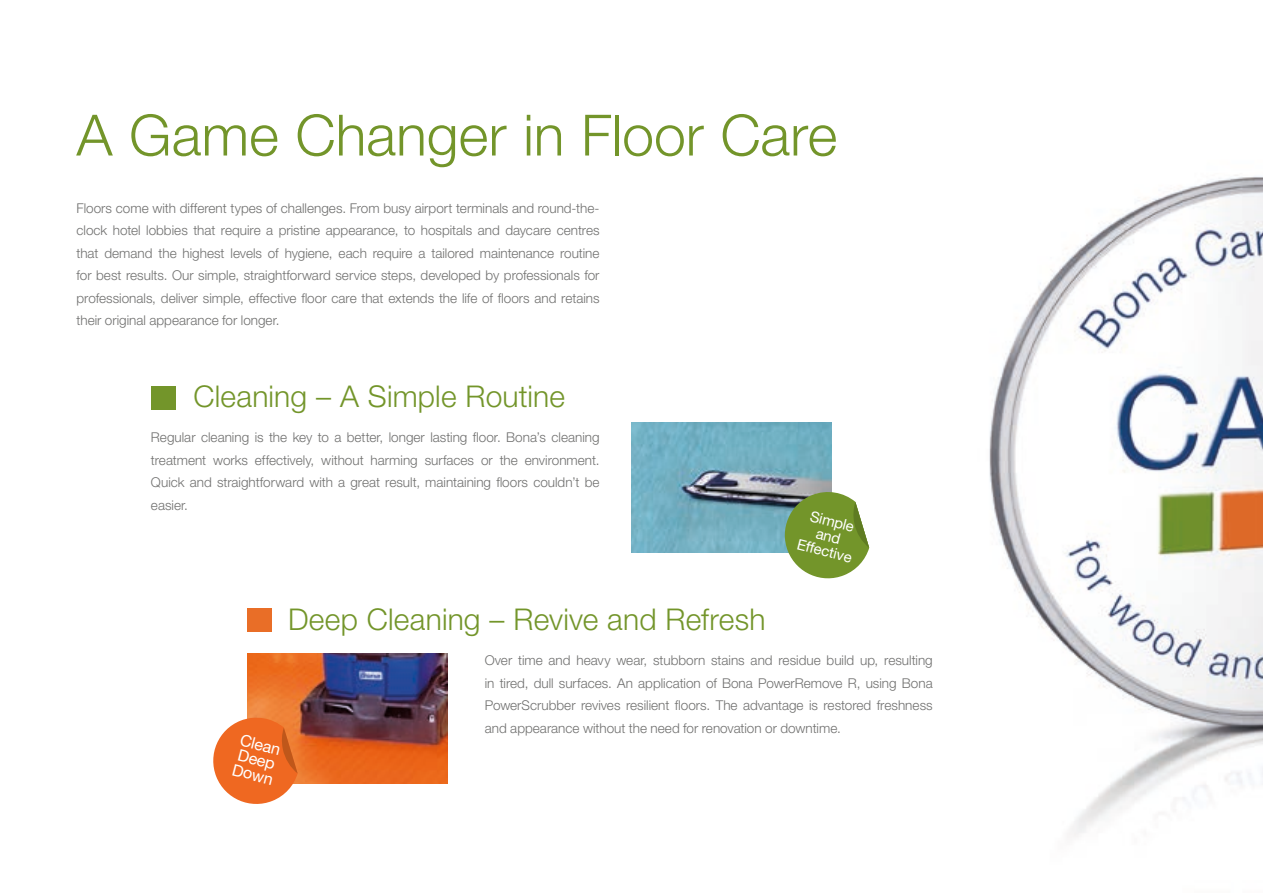
<style>
.page{position:relative;width:1263px;height:893px;background:#fff}
.page>*{position:absolute;margin:0;border:0;box-sizing:border-box;transform-origin:0 0}
.t1{font:300 57px "Helvetica Neue LT Std";color:#73952a}
.t2{font:300 30px "Helvetica Neue LT Std";letter-spacing:.005em;color:#73952a}
.t3{font:16.2px/15.3px "Helvetica Neue LT Pro";color:#fff;text-align:justify}
.t4{font:14.85px/15.3px "Helvetica Neue LT Pro";color:#fff;text-align:center}
.t5{font:300 13.5px/22.5px "Helvetica Neue LT Std";color:#70706f;text-align:justify}
</style>
<div class="page">
<img style="left:989px;top:175px;width:274px;height:662px">
<img style="left:631px;top:423px;width:201px;height:130px">
<svg style="left:779px;top:489px;width:90px;height:90px"></svg>
<div style="left:151px;top:386px;width:24px;height:23px;background:#73952a"></div>
<img style="left:247px;top:653px;width:200px;height:130px">
<svg style="left:213px;top:715px;width:85px;height:89px"></svg>
<div style="left:247px;top:609px;width:25px;height:23px;background:#e96e27"></div>
<h1 class="t1" style="left:77px;top:100px;width:762px">A Game Changer in Floor Care</h1>
<p class="t5" style="left:77px;top:196px;width:525px">Floors come with different types of challenges. From busy airport terminals and round-the&shy;clock hotel lobbies that require a pristine appearance, to hospitals and daycare centres that demand the highest levels of hygiene, each require a tailored maintenance routine for best results. Our simple, straightforward service steps, developed by professionals for professionals, deliver simple, effective floor care that extends the life of floors and retains their original appearance for longer.</p>
<h2 class="t2" style="left:193px;top:378px;width:373px">Cleaning – A Simple Routine</h2>
<p class="t5" style="left:151px;top:426px;width:450px">Regular cleaning is the key to a better, longer lasting floor. Bona’s cleaning treatment works effectively, without harming surfaces or the environment.<br>Quick and straightforward with a great result, maintaining floors couldn’t be easier.</p>
<p class="t4" style="left:807px;top:506px;width:58px;rotate:15deg">Simple and<br>Effective</p>
<p class="t3" style="left:243px;top:732px;width:43px;rotate:15deg">Clean Deep Down</p>
<h2 class="t2" style="left:288px;top:601px;width:479px">Deep Cleaning – Revive and Refresh</h2>
<p class="t5" style="left:485px;top:649px;width:449px">Over time and heavy wear, stubborn stains and residue build up, resulting in tired, dull surfaces. An application of Bona PowerRemove R, using Bona PowerScrubber revives resilient floors. The advantage is restored freshness and appearance without the need for renovation or downtime.</p>
</div>
